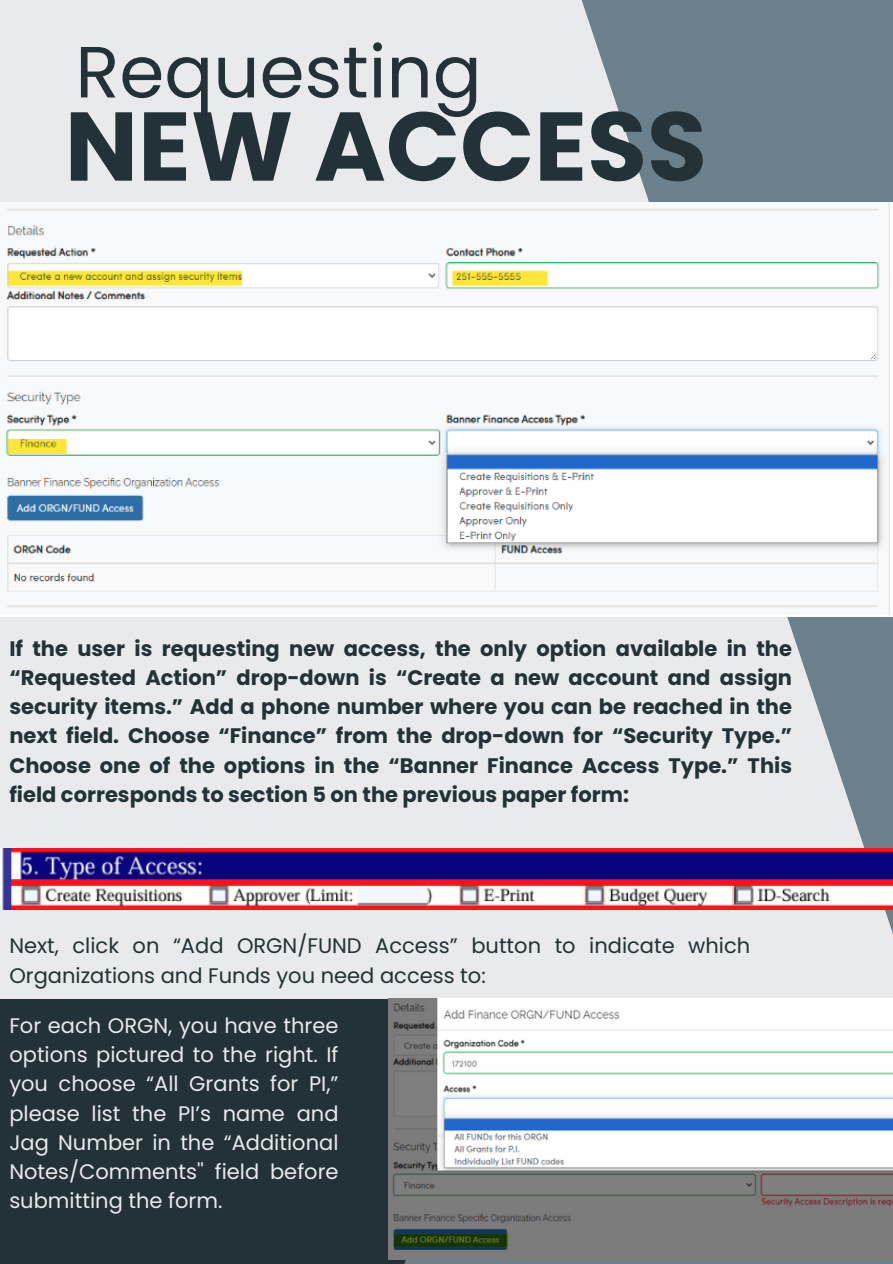
<style>
.page{position:relative;width:893px;height:1264px;background:#fff}
.page>*{position:absolute;margin:0;border:0;box-sizing:border-box;transform-origin:0 0}
.t1{font:700 97.35px "Poppins";color:#223237}
.t2{font:72.3px "Poppins";color:#223237}
.t3{font:700 21px/29.2px "Poppins";color:#223237;text-align:justify}
.t4{font:21px/29.2px "Poppins";color:#e8eaeb;text-align:justify}
.t5{font:21px/29.2px "Poppins";color:#223237}
</style>
<div class="page">
<div style="left:0;top:0;width:892px;height:1263px;background:#e8eaeb"></div>
<svg style="left:560px;top:0;width:332px;height:931px"></svg>
<div style="left:0;top:998px;width:892px;height:265px;background:#223237"></div>
<div style="left:388px;top:1113px;width:504px;height:150px;background:linear-gradient(to right,#6d787e,#747f86)"></div>
<img style="left:0;top:203px;width:892px;height:413px">
<img style="left:0;top:848px;width:892px;height:61px">
<img style="left:388px;top:998px;width:504px;height:261px">
<h2 class="t2" style="left:75px;top:21px;width:408px">Requesting</h2>
<h2 class="t1" style="left:65px;top:78px;width:643px">NEW ACCESS</h2>
<p class="t3" style="left:9px;top:633px;width:784px">If the user is requesting new access, the only option available in the “Requested Action” drop-down is “Create a new account and assign security items.” Add a phone number where you can be reached in the next field. Choose “Finance” from the drop-down for “Security Type.” Choose one of the options in the “Banner Finance Access Type.” This field corresponds to section 5 on the previous paper form:</p>
<p class="t5" style="left:9px;top:931px;width:742px">Next, click on “Add ORGN/FUND Access” button to indicate which<br>Organizations and Funds you need access to:</p>
<p class="t4" style="left:9px;top:1010px;width:330px">For each ORGN, you have three options pictured to the right. If you choose “All Grants for PI,” please list the PI’s name and Jag Number in the “Additional Notes/Comments'' field before submitting the form.</p>
</div>
